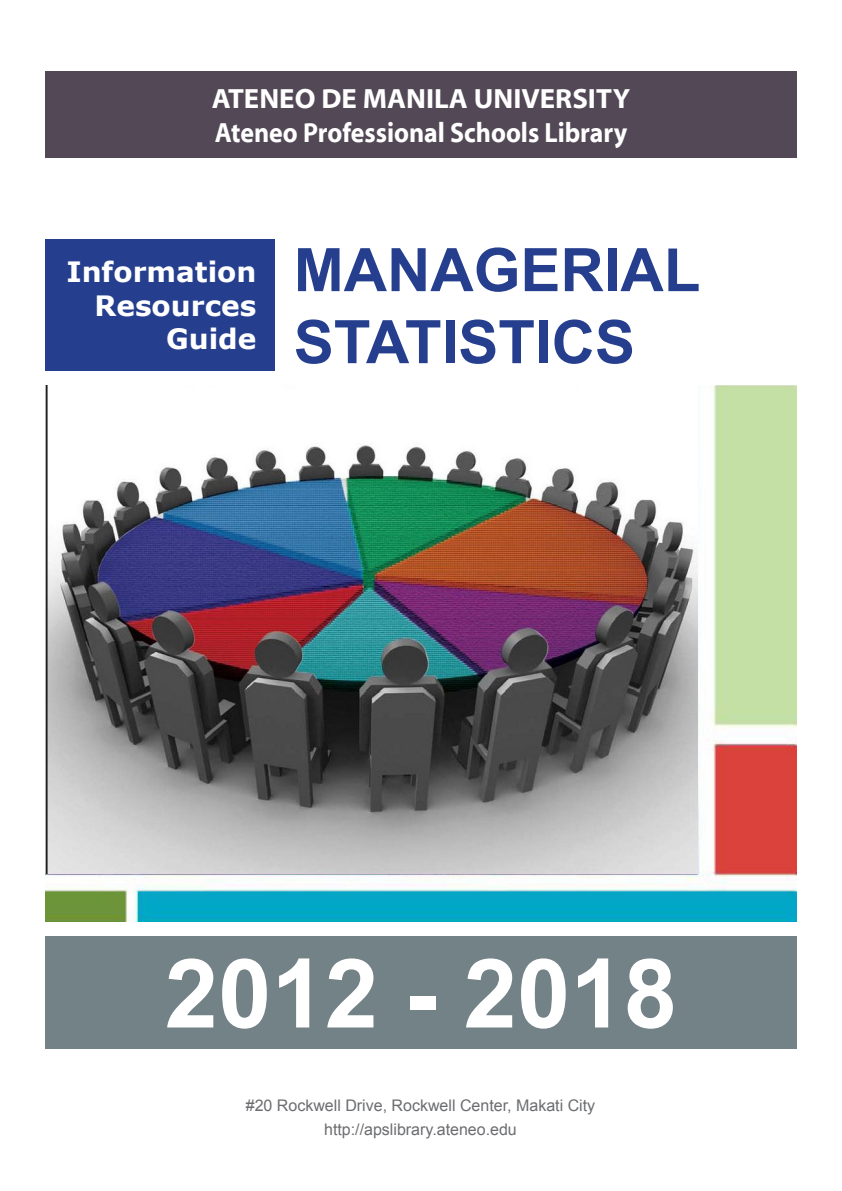
<style>
.page{position:relative;width:842px;height:1191px;background:#fff}
.page>*{position:absolute;margin:0;border:0;box-sizing:border-box;transform-origin:0 0}
.t1{font:700 96px "Arial";color:#fff}
.t2{font:700 60px/72px "Arial";color:#253f8e}
.t3{font:700 28px "Myriad Web Pro";color:#fff;scale:.9 1}
.t4{font:700 28px/33.6px "Verdana";color:#fff;text-align:right}
.t5{font:700 28px "Myriad Web Pro";color:#fff}
.t6{font:16px "Arial";color:#6c6d70}
</style>
<div class="page">
<div style="left:45px;top:239px;width:229px;height:132px;background:#253f8e"></div>
<div style="left:45px;top:936px;width:752px;height:112px;background:#738286"></div>
<div style="left:45px;top:71px;width:752px;height:87px;background:#534856"></div>
<img style="left:45px;top:385px;width:752px;height:536px">
<img style="left:45px;top:385px;width:652px;height:488px">
<p class="t5" style="left:212px;top:83px;width:420px">ATENEO DE MANILA UNIVERSITY</p>
<p class="t3" style="left:215px;top:117px;width:460px">Ateneo Professional Schools Library</p>
<p class="t4" style="left:66px;top:254px;width:192px">Information<br>Resources<br>Guide</p>
<p class="t2" style="left:294px;top:236px;width:408px">MANAGERIAL<br>STATISTICS</p>
<p class="t1" style="left:165px;top:930px;width:514px">2012 - 2018</p>
<p class="t6" style="left:246px;top:1095px;width:351px">#20 Rockwell Drive, Rockwell Center, Makati City</p>
<p class="t6" style="left:324px;top:1119px;width:194px">http://apslibrary.ateneo.edu</p>
</div>
